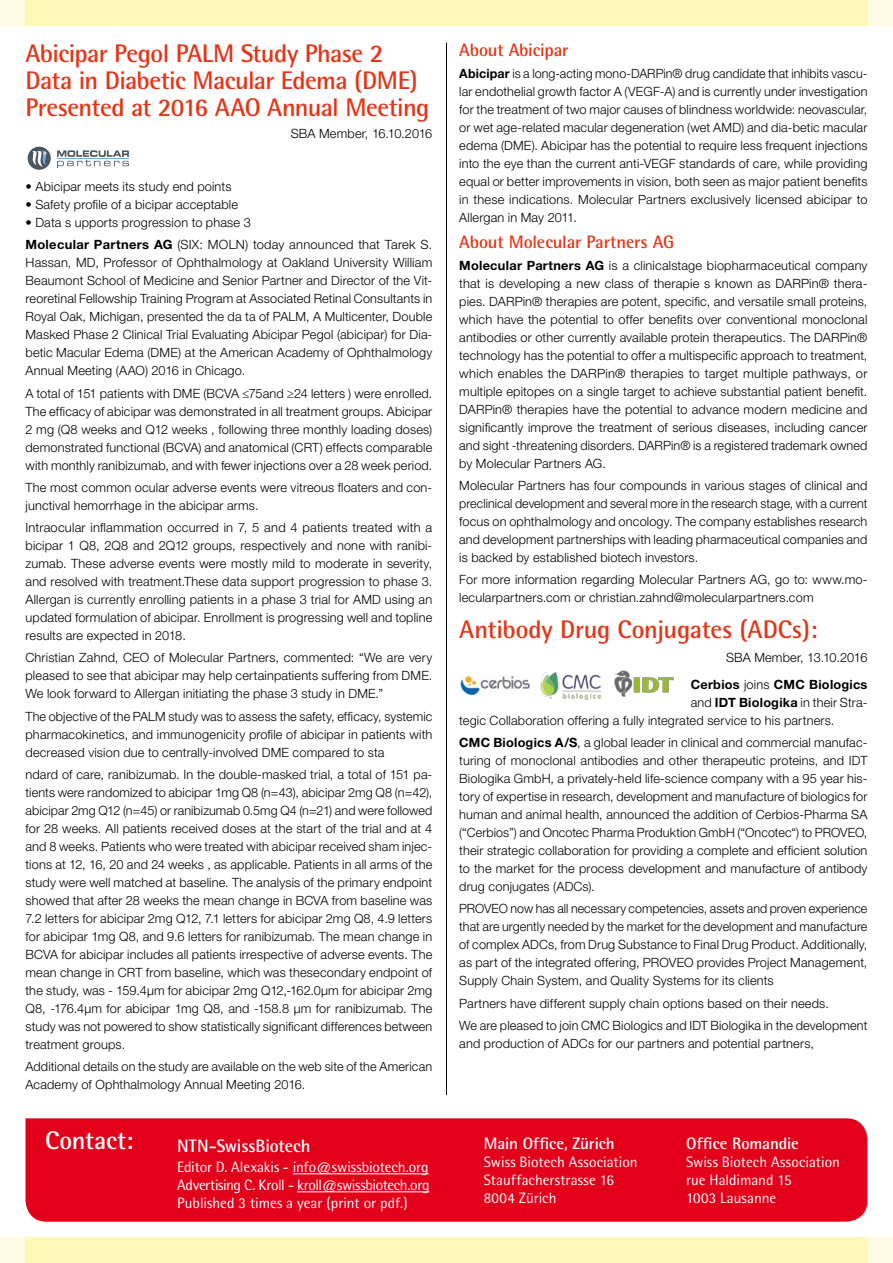
<style>
.page{position:relative;width:893px;height:1263px;background:#fff}
.page>*{position:absolute;margin:0;border:0;box-sizing:border-box;transform-origin:0 0}
.t1{font:700 25.5px/27px "Rotis Semi Sans";letter-spacing:-.02em;color:#e53517}
.t2{font:700 25.5px "Rotis Semi Sans";letter-spacing:-.005em;color:#fff}
.t3{font:700 18px "Rotis Semi Sans";letter-spacing:-.01em;color:#e53517}
.t4{font:700 18px "Rotis Semi Sans";letter-spacing:-.01em;color:#fff}
.t5{font:700 16.5px "Rotis Semi Sans";letter-spacing:-.005em;color:#fff}
.t6{font:15px/18px "Rotis Semi Sans";color:#fff}
.t7{font:300 12.75px/18px "Helvetica Neue LT Std";letter-spacing:.01em;color:#000;text-align:justify}
.s1{font-weight:700}
</style>
<div class="page">
<div style="left:0;top:0;width:893px;height:26px;background:#fffce4"></div>
<div style="left:0;top:1237px;width:893px;height:26px;background:#fffce4"></div>
<div style="left:26px;top:0;width:841px;height:26px;background:#fff8b7"></div>
<div style="left:26px;top:1237px;width:841px;height:26px;background:#fff8b7"></div>
<div style="left:26px;top:1118px;width:841px;height:104px;background:#e2001a"></div>
<hr style="left:293px;top:1173px;width:136px;height:1px;background:#fff">
<hr style="left:297px;top:1191px;width:133px;height:1px;background:#fff">
<hr style="left:446px;top:43px;width:1px;height:1052px;background:#000">
<svg style="left:57px;top:150px;width:72px;height:18px"></svg>
<hr style="left:57px;top:158px;width:72px;height:1px;background:#6dabe4">
<svg style="left:28px;top:147px;width:23px;height:23px"></svg>
<img style="left:541px;top:672px;width:59px;height:28px">
<img style="left:614px;top:671px;width:60px;height:25px">
<img style="left:460px;top:676px;width:70px;height:20px">
<h1 class="t1" style="left:26px;top:39px;width:405px">Abicipar Pegol PALM Study Phase 2<br>Data in Diabetic Macular Edema (DME)<br>Presented at 2016 AAO Annual Meeting</h1>
<p class="t7" style="left:291px;top:124px;width:143px">SBA Member, 16.10.2016</p>
<p class="t7" style="left:26px;top:177px;width:207px">• Abicipar meets its study end points</p>
<p class="t7" style="left:26px;top:195px;width:214px">• Safety profile of a bicipar acceptable</p>
<p class="t7" style="left:26px;top:211px;width:408px;line-height:22.2px">• Data s upports progression to phase 3<br><span class="s1">Molecular Partners AG</span> (SIX: MOLN) today announced that Tarek S.</p>
<p class="t7" style="left:26px;top:254px;width:408px">Hassan, MD, Professor of Ophthalmology at Oakland University William Beaumont School of Medicine and Senior Partner and Director of the Vit&shy;reoretinal Fellowship Training Program at Associated Retinal Consultants in Royal Oak, Michigan, presented the da ta of PALM, A Multicenter, Double Masked Phase 2 Clinical Trial Evaluating Abicipar Pegol (abicipar) for Dia&shy;betic Macular Edema (DME) at the American Academy of Ophthalmology Annual Meeting (AAO) 2016 in Chicago.</p>
<p class="t7" style="left:26px;top:384px;width:408px">A total of 151 patients with DME (BCVA ≤75and ≥24 letters ) were enrolled.<br>The efficacy of abicipar was demonstrated in all treatment groups. Abicipar 2 mg (Q8 weeks and Q12 weeks , following three monthly loading doses) demonstrated functional (BCVA) and anatomical (CRT) effects comparable with monthly ranibizumab, and with fewer injections over a 28 week period.</p>
<p class="t7" style="left:26px;top:478px;width:408px">The most common ocular adverse events were vitreous floaters and con&shy;junctival hemorrhage in the abicipar arms.</p>
<p class="t7" style="left:26px;top:518px;width:408px">Intraocular inflammation occurred in 7, 5 and 4 patients treated with a bicipar 1 Q8, 2Q8 and 2Q12 groups, respectively and none with ranibi&shy;zumab. These adverse events were mostly mild to moderate in severity, and resolved with treatment.These data support progression to phase 3.<br>Allergan is currently enrolling patients in a phase 3 trial for AMD using an updated formulation of abicipar. Enrollment is progressing well and topline results are expected in 2018.</p>
<p class="t7" style="left:26px;top:649px;width:408px">Christian Zahnd, CEO of Molecular Partners, commented: “We are very pleased to see that abicipar may help certainpatients suffering from DME.<br>We look forward to Allergan initiating the phase 3 study in DME.”</p>
<p class="t7" style="left:26px;top:707px;width:408px">The objective of the PALM study was to assess the safety, efficacy, systemic pharmacokinetics, and immunogenicity profile of abicipar in patients with decreased vision due to centrally-involved DME compared to sta</p>
<p class="t7" style="left:26px;top:765px;width:408px">ndard of care, ranibizumab. In the double-masked trial, a total of 151 pa&shy;tients were randomized to abicipar 1mg Q8 (n=43), abicipar 2mg Q8 (n=42), abicipar 2mg Q12 (n=45) or ranibizumab 0.5mg Q4 (n=21) and were followed for 28 weeks. All patients received doses at the start of the trial and at 4 and 8 weeks. Patients who were treated with abicipar received sham injec&shy;tions at 12, 16, 20 and 24 weeks , as applicable. Patients in all arms of the study were well matched at baseline. The analysis of the primary endpoint showed that after 28 weeks the mean change in BCVA from baseline was 7.2 letters for abicipar 2mg Q12, 7.1 letters for abicipar 2mg Q8, 4.9 letters for abicipar 1mg Q8, and 9.6 letters for ranibizumab. The mean change in BCVA for abicipar includes all patients irrespective of adverse events. The mean change in CRT from baseline, which was thesecondary endpoint of the study, was - 159.4μm for abicipar 2mg Q12,-162.0μm for abicipar 2mg Q8, -176.4μm for abicipar 1mg Q8, and -158.8 μm for ranibizumab. The study was not powered to show statistically significant differences between treatment groups.</p>
<p class="t7" style="left:26px;top:1057px;width:408px">Additional details on the study are available on the web site of the American<br>Academy of Ophthalmology Annual Meeting 2016.</p>
<h1 class="t2" style="left:45px;top:1124px;width:90px">Contact:</h1>
<h2 class="t4" style="left:177px;top:1135px;width:135px">NTN-SwissBiotech</h2>
<p class="t6" style="left:177px;top:1158px;width:254px;text-align:justify">Editor D. Alexakis - info@swissbiotech.org Advertising C. Kroll - kroll@swissbiotech.org Published 3 times a year (print or pdf.)</p>
<h2 class="t3" style="left:459px;top:39px;width:111px">About Abicipar</h2>
<p class="t7" style="left:459px;top:65px;width:410px"><span class="s1">Abicipar</span> is a long-acting mono-DARPin® drug candidate that inhibits vascu&shy;lar endothelial growth factor A (VEGF-A) and is currently under investigation for the treatment of two major causes of blindness worldwide: neovascular, or wet age-related macular degeneration (wet AMD) and dia-betic macular edema (DME). Abicipar has the potential to require less frequent injections into the eye than the current anti-VEGF standards of care, while providing equal or better improvements in vision, both seen as major patient benefits in these indications. Molecular Partners exclusively licensed abicipar to Allergan in May 2011.</p>
<h2 class="t3" style="left:459px;top:230px;width:216px">About Molecular Partners AG</h2>
<p class="t7" style="left:459px;top:256px;width:410px"><span class="s1">Molecular Partners AG</span> is a clinicalstage biopharmaceutical company that is developing a new class of therapie s known as DARPin® thera&shy;pies. DARPin® therapies are potent, specific, and versatile small proteins, which have the potential to offer benefits over conventional monoclonal antibodies or other currently available protein therapeutics. The DARPin® technology has the potential to offer a multispecific approach to treatment, which enables the DARPin® therapies to target multiple pathways, or multiple epitopes on a single target to achieve substantial patient benefit.<br>DARPin® therapies have the potential to advance modern medicine and significantly improve the treatment of serious diseases, including cancer and sight -threatening disorders. DARPin® is a registered trademark owned by Molecular Partners AG.</p>
<p class="t7" style="left:459px;top:476px;width:410px">Molecular Partners has four compounds in various stages of clinical and preclinical development and several more in the research stage, with a current focus on ophthalmology and oncology. The company establishes research and development partnerships with leading pharmaceutical companies and is backed by established biotech investors.</p>
<p class="t7" style="left:459px;top:571px;width:410px">For more information regarding Molecular Partners AG, go to: www.mo&shy;lecularpartners.com or christian.zahnd@molecularpartners.com</p>
<h1 class="t1" style="left:459px;top:615px;width:360px">Antibody Drug Conjugates (ADCs):</h1>
<p class="t7" style="left:691px;top:644px;width:178px;line-height:26.5px;text-align:right">SBA Member, 13.10.2016<br><span class="s1">Cerbios</span> joins <span class="s1">CMC Biologics</span></p>
<p class="t7" style="left:459px;top:693px;width:410px;text-indent:232px">and <span class="s1">IDT Biologika</span> in their Stra&shy;tegic Collaboration offering a fully integrated service to his partners.</p>
<p class="t7" style="left:459px;top:733px;width:410px"><span class="s1">CMC Biologics A/S</span>, a global leader in clinical and commercial manufac&shy;turing of monoclonal antibodies and other therapeutic proteins, and IDT Biologika GmbH, a privately-held life-science company with a 95 year his&shy;tory of expertise in research, development and manufacture of biologics for human and animal health, announced the addition of Cerbios-Pharma SA (“Cerbios”) and Oncotec Pharma Produktion GmbH (“Oncotec“) to PROVEO, their strategic collaboration for providing a complete and efficient solution to the market for the process development and manufacture of antibody drug conjugates (ADCs).</p>
<p class="t7" style="left:459px;top:899px;width:410px">PROVEO now has all necessary competencies, assets and proven experience that are urgently needed by the market for the development and manufacture of complex ADCs, from Drug Substance to Final Drug Product. Additionally, as part of the integrated offering, PROVEO provides Project Management, Supply Chain System, and Quality Systems for its clients</p>
<p class="t7" style="left:459px;top:992px;width:410px;line-height:22.2px">Partners have different supply chain options based on their needs.<br>We are pleased to join CMC Biologics and IDT Biologika in the development</p>
<p class="t7" style="left:459px;top:1034px;width:356px">and production of ADCs for our partners and potential partners,</p>
<p class="t5" style="left:484px;top:1133px;width:132px">Main Office, Zürich</p>
<p class="t6" style="left:484px;top:1152px;width:155px">Swiss Biotech Association<br>Stauffacherstrasse 16<br>8004 Zürich</p>
<p class="t5" style="left:686px;top:1133px;width:114px">Office Romandie</p>
<p class="t6" style="left:686px;top:1152px;width:155px">Swiss Biotech Association rue Haldimand 15<br>1003 Lausanne</p>
</div>
